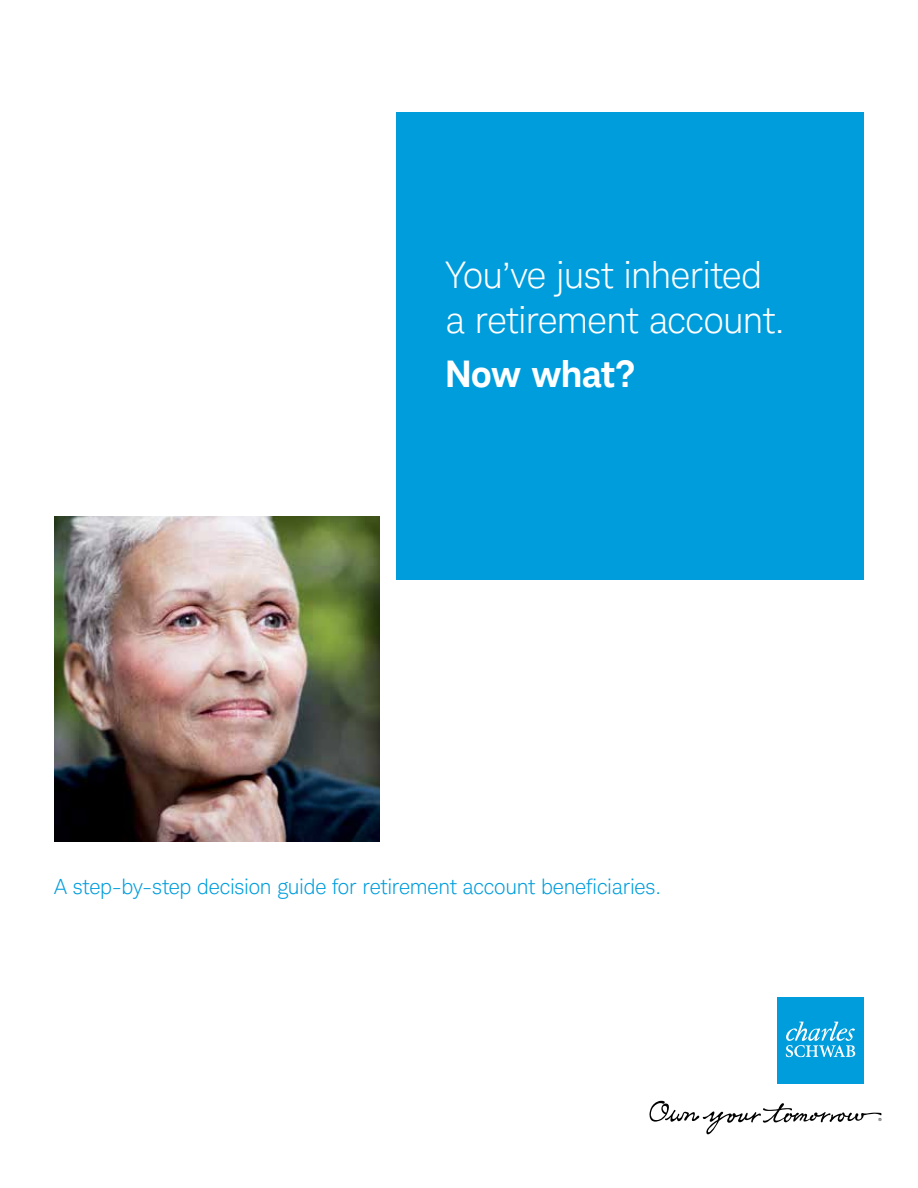
<style>
.page{position:relative;width:918px;height:1188px;background:#fff}
.page>*{position:absolute;margin:0;border:0;box-sizing:border-box;transform-origin:0 0}
.t1{font:300 36.75px/45px "Charles Modern";letter-spacing:-.015em;color:#fff}
.t2{font:700 36.75px "Charles Modern";letter-spacing:-.005em;color:#fff}
.t3{font:300 21px "Charles Modern";letter-spacing:-.01em;color:#009ddc}
</style>
<div class="page">
<div style="left:396px;top:112px;width:468px;height:468px;background:#009ddc"></div>
<img style="left:54px;top:516px;width:326px;height:326px">
<div style="left:777px;top:998px;width:87px;height:86px;background:#009ddc"></div>
<svg style="left:786px;top:1022px;width:69px;height:35px"></svg>
<svg style="left:650px;top:1101px;width:231px;height:33px"></svg>
<h1 class="t1" style="left:446px;top:252px;width:341px">You’ve just inherited a retirement account.</h1>
<h1 class="t2" style="left:446px;top:351px;width:192px">Now what?</h1>
<p class="t3" style="left:54px;top:875px;width:609px">A step-by-step decision guide for retirement account beneficiaries.</p>
</div>
